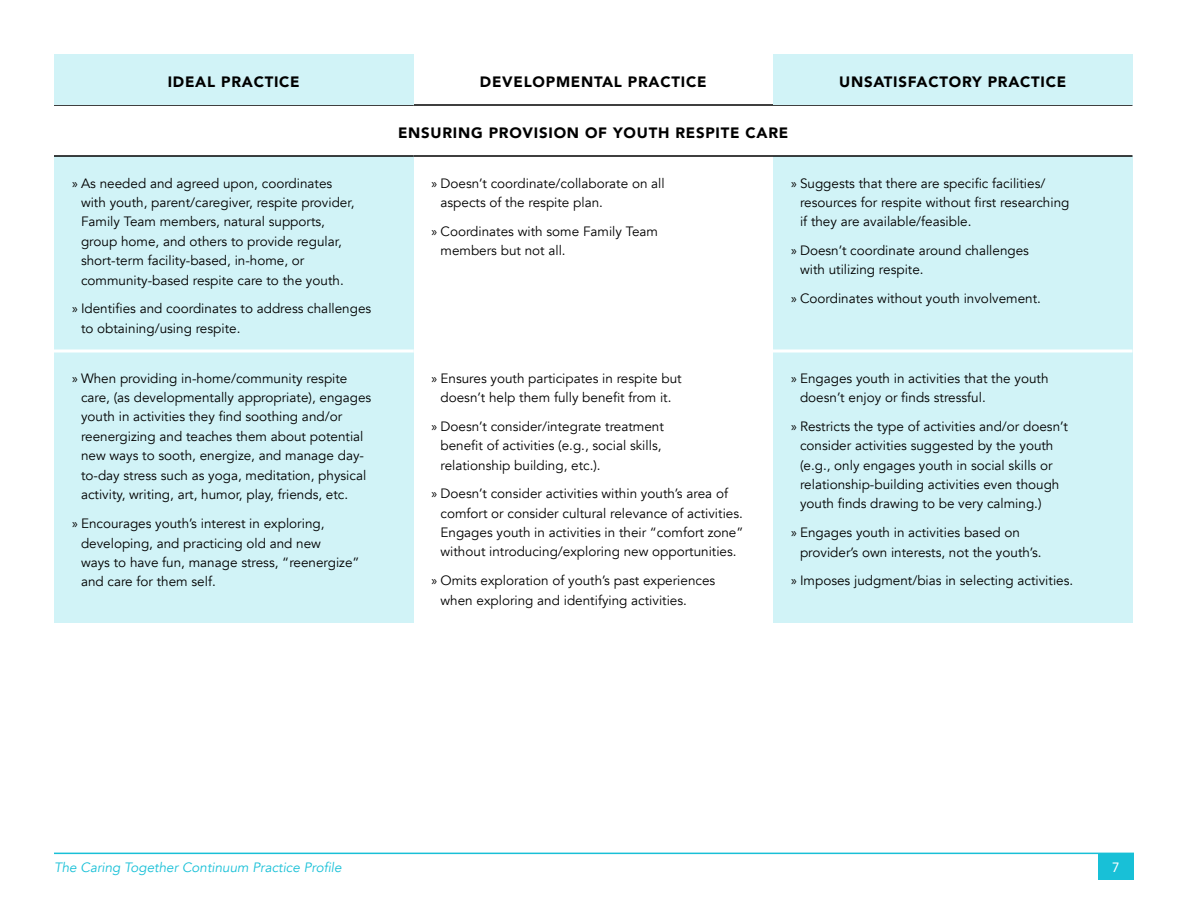
<style>
.page{position:relative;width:1188px;height:918px;background:#fff}
.page>*{position:absolute;margin:0;border:0;box-sizing:border-box;transform-origin:0 0}
.t1{font:900 15px "Avenir";letter-spacing:.05em;color:#000}
.t2{font:13.5px/19.5px "Avenir";color:#000}
.t3{font:italic 13.5px "Avenir";color:#18c0d7}
.t4{font:13.5px "Avenir";color:#fff}
.s1{font-family:"Myriad Pro"}
</style>
<div class="page">
<div style="left:54px;top:156px;width:360px;height:195px;background:#d1f3f7"></div>
<div style="left:773px;top:156px;width:359px;height:195px;background:#d1f3f7"></div>
<div style="left:54px;top:351px;width:360px;height:271px;background:#d1f3f7"></div>
<div style="left:773px;top:351px;width:359px;height:271px;background:#d1f3f7"></div>
<hr style="left:54px;top:350px;width:360px;height:2px;background:#fff">
<hr style="left:773px;top:350px;width:360px;height:2px;background:#fff">
<hr style="left:54px;top:155px;width:360px;height:2px;background:#000">
<hr style="left:414px;top:155px;width:359px;height:2px;background:#000">
<hr style="left:773px;top:155px;width:360px;height:2px;background:#000">
<hr style="left:54px;top:104px;width:360px;height:2px;background:#000">
<hr style="left:414px;top:104px;width:359px;height:2px;background:#000">
<hr style="left:773px;top:104px;width:360px;height:2px;background:#000">
<div style="left:773px;top:54px;width:359px;height:51px;background:#d1f3f7"></div>
<div style="left:54px;top:54px;width:360px;height:51px;background:#d1f3f7"></div>
<hr style="left:54px;top:853px;width:1080px;height:1px;background:#18c0d7">
<div style="left:1098px;top:853px;width:36px;height:27px;background:#18c0d7"></div>
<p class="t1" style="left:168px;top:69px;width:133px">IDEAL PRACTICE</p>
<p class="t1" style="left:480px;top:69px;width:228px">DEVELOPMENTAL PRACTICE</p>
<p class="t1" style="left:839px;top:69px;width:229px">UNSATISFACTORY PRACTICE</p>
<p class="t1" style="left:398px;top:120px;width:392px">ENSURING PROVISION OF YOUTH RESPITE CARE</p>
<p class="t2" style="left:81px;top:173px;width:275px;text-indent:-9px"><span class="s1">»</span> As needed and agreed upon, coordinates with youth, parent/caregiver, respite provider, Family Team members, natural supports, group home, and others to provide regular, short-term facility-based, in-home, or community-based respite care to the youth.</p>
<p class="t2" style="left:72px;top:299px;width:301px"><span class="s1">»</span> Identifies and coordinates to address challenges</p>
<p class="t2" style="left:81px;top:319px;width:161px">to obtaining/using respite.</p>
<p class="t2" style="left:800px;top:173px;width:271px;text-indent:-9px"><span class="s1">»</span> Suggests that there are specific facilities/ resources for respite without first researching</p>
<p class="t2" style="left:800px;top:212px;width:173px">if they are available/feasible.</p>
<p class="t2" style="left:800px;top:241px;width:231px;text-indent:-9px"><span class="s1">»</span> Doesn’t coordinate around challenges with utilizing respite.</p>
<p class="t2" style="left:791px;top:289px;width:251px"><span class="s1">»</span> Coordinates without youth involvement.</p>
<p class="t2" style="left:441px;top:173px;width:226px;text-indent:-9px"><span class="s1">»</span> Doesn’t coordinate/collaborate on all aspects of the respite plan.</p>
<p class="t2" style="left:441px;top:221px;width:219px;text-indent:-9px"><span class="s1">»</span> Coordinates with some Family Team members but not all.</p>
<p class="t2" style="left:81px;top:368px;width:292px;text-indent:-9px"><span class="s1">»</span> When providing in-home/community respite care, (as developmentally appropriate), engages</p>
<p class="t2" style="left:81px;top:407px;width:263px">youth in activities they find soothing and/or</p>
<p class="t2" style="left:81px;top:427px;width:287px">reenergizing and teaches them about potential new ways to sooth, energize, and manage day&shy;to-day stress such as yoga, meditation, physical activity, writing, art, humor, play, friends, etc.</p>
<p class="t2" style="left:72px;top:514px;width:254px"><span class="s1">»</span> Encourages youth’s interest in exploring,</p>
<p class="t2" style="left:81px;top:533px;width:242px">developing, and practicing old and new</p>
<p class="t2" style="left:81px;top:553px;width:280px">ways to have fun, manage stress, “reenergize”</p>
<p class="t2" style="left:81px;top:572px;width:136px">and care for them self.</p>
<p class="t2" style="left:432px;top:368px;width:252px"><span class="s1">»</span> Ensures youth participates in respite but</p>
<p class="t2" style="left:441px;top:388px;width:232px">doesn’t help them fully benefit from it.</p>
<p class="t2" style="left:432px;top:416px;width:234px"><span class="s1">»</span> Doesn’t consider/integrate treatment</p>
<p class="t2" style="left:441px;top:436px;width:222px">benefit of activities (e.g., social skills,</p>
<p class="t2" style="left:441px;top:455px;width:162px">relationship building, etc.).</p>
<p class="t2" style="left:441px;top:484px;width:304px;text-indent:-9px"><span class="s1">»</span> Doesn’t consider activities within youth’s area of comfort or consider cultural relevance of activities.<br>Engages youth in activities in their “comfort zone” without introducing/exploring new opportunities.</p>
<p class="t2" style="left:441px;top:571px;width:276px;text-indent:-9px"><span class="s1">»</span> Omits exploration of youth’s past experiences when exploring and identifying activities.</p>
<p class="t2" style="left:791px;top:368px;width:259px"><span class="s1">»</span> Engages youth in activities that the youth</p>
<p class="t2" style="left:800px;top:388px;width:187px">doesn’t enjoy or finds stressful.</p>
<p class="t2" style="left:800px;top:416px;width:269px;text-indent:-9px"><span class="s1">»</span> Restricts the type of activities and/or doesn’t consider activities suggested by the youth (e.g., only engages youth in social skills or relationship-building activities even though youth finds drawing to be very calming.)</p>
<p class="t2" style="left:800px;top:523px;width:243px;text-indent:-9px"><span class="s1">»</span> Engages youth in activities based on provider’s own interests, not the youth’s.</p>
<p class="t2" style="left:791px;top:571px;width:284px"><span class="s1">»</span> Imposes judgment/bias in selecting activities.</p>
<p class="t3" style="left:54px;top:859px;width:289px">The Caring Together Continuum Practice Profile</p>
<p class="t4" style="left:1112px;top:857px;width:9px">7</p>
</div>
